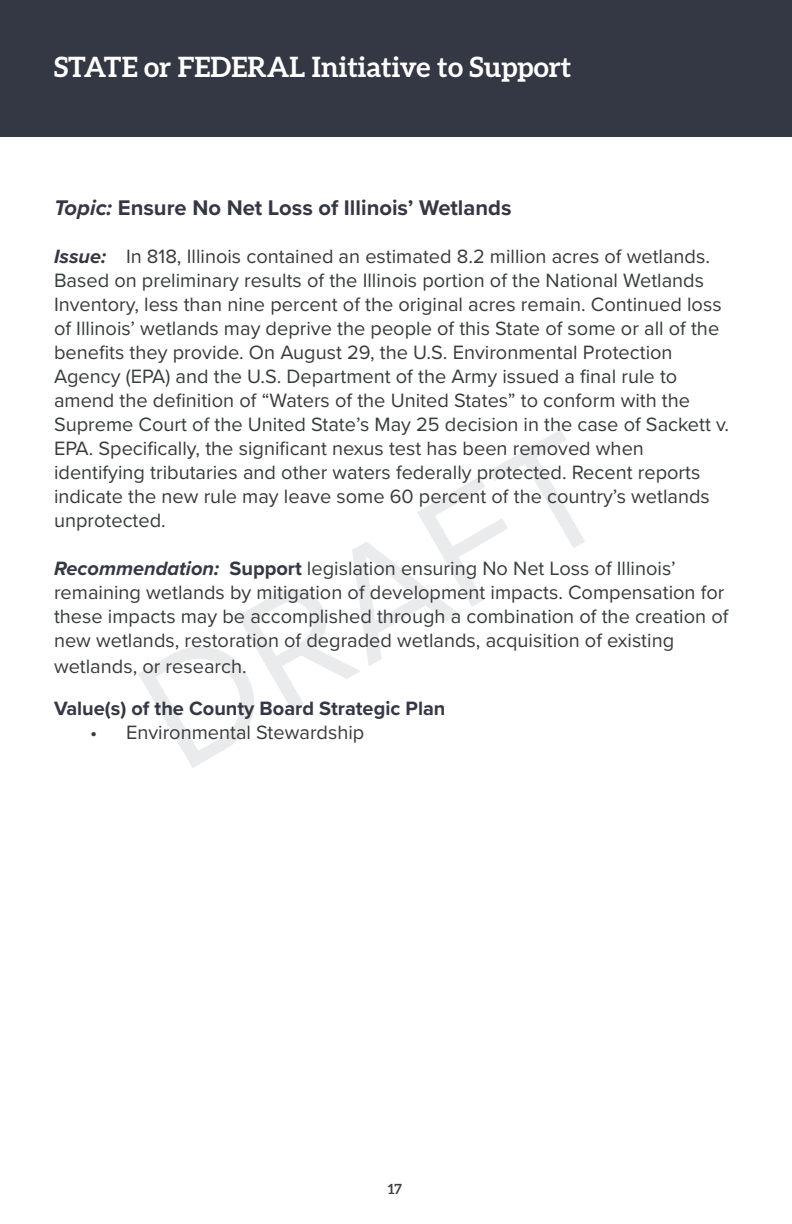
<style>
.page{position:relative;width:792px;height:1224px;background:#fff}
.page>*{position:absolute;margin:0;border:0;box-sizing:border-box;transform-origin:0 0}
.t1{font:164px "Proxima Nova";color:#223b46}
.t2{font:700 28px "Aleo";color:#fff}
.t3{font:700 22px "Proxima Nova";color:#343844}
.t4{font:20px/24px "Proxima Nova";color:#373c3c}
.t5{font:700 20px "Proxima Nova";color:#343844}
.t6{font:700 14px "Aleo";color:#404042}
.s1{font-style:italic}
.s2{font-weight:700;font-style:italic;color:#343844}
.s3{font-weight:700;color:#343844}
</style>
<div class="page">
<div style="left:0;top:0;width:792px;height:137px;background:#343844"></div>
<h2 class="t2" style="left:54px;top:50px;width:519px">STATE or FEDERAL Initiative to Support</h2>
<p class="t3" style="left:54px;top:192px;width:459px"><span class="s1">Topic:</span> Ensure No Net Loss of Illinois’ Wetlands</p>
<p class="t4" style="left:54px;top:244px;width:677px"><span class="s2">Issue:</span> In 818, Illinois contained an estimated 8.2 million acres of wetlands.<br>Based on preliminary results of the Illinois portion of the National Wetlands Inventory, less than nine percent of the original acres remain. Continued loss of Illinois’ wetlands may deprive the people of this State of some or all of the benefits they provide. On August 29, the U.S. Environmental Protection Agency (EPA) and the U.S. Department of the Army issued a final rule to amend the definition of “Waters of the United States” to conform with the Supreme Court of the United State’s May 25 decision in the case of Sackett v.<br>EPA. Specifically, the significant nexus test has been removed when identifying tributaries and other waters federally protected. Recent reports indicate the new rule may leave some 60 percent of the country’s wetlands unprotected.</p>
<p class="t4" style="left:54px;top:556px;width:676px"><span class="s2">Recommendation:</span> <span class="s3">Support</span> legislation ensuring No Net Loss of Illinois’ remaining wetlands by mitigation of development impacts. Compensation for these impacts may be accomplished through a combination of the creation of new wetlands, restoration of degraded wetlands, acquisition of existing</p>
<p class="t4" style="left:54px;top:654px;width:194px">wetlands, or research.</p>
<p class="t5" style="left:54px;top:694px;width:393px">Value(s) of the County Board Strategic Plan</p>
<p class="t4" style="left:90px;top:720px;width:276px">• Environmental Stewardship</p>
<h1 class="t1" style="left:93px;top:621px;width:508px;rotate:-30deg">DRAFT</h1>
<p class="t6" style="left:388px;top:1181px;width:16px">17</p>
</div>
